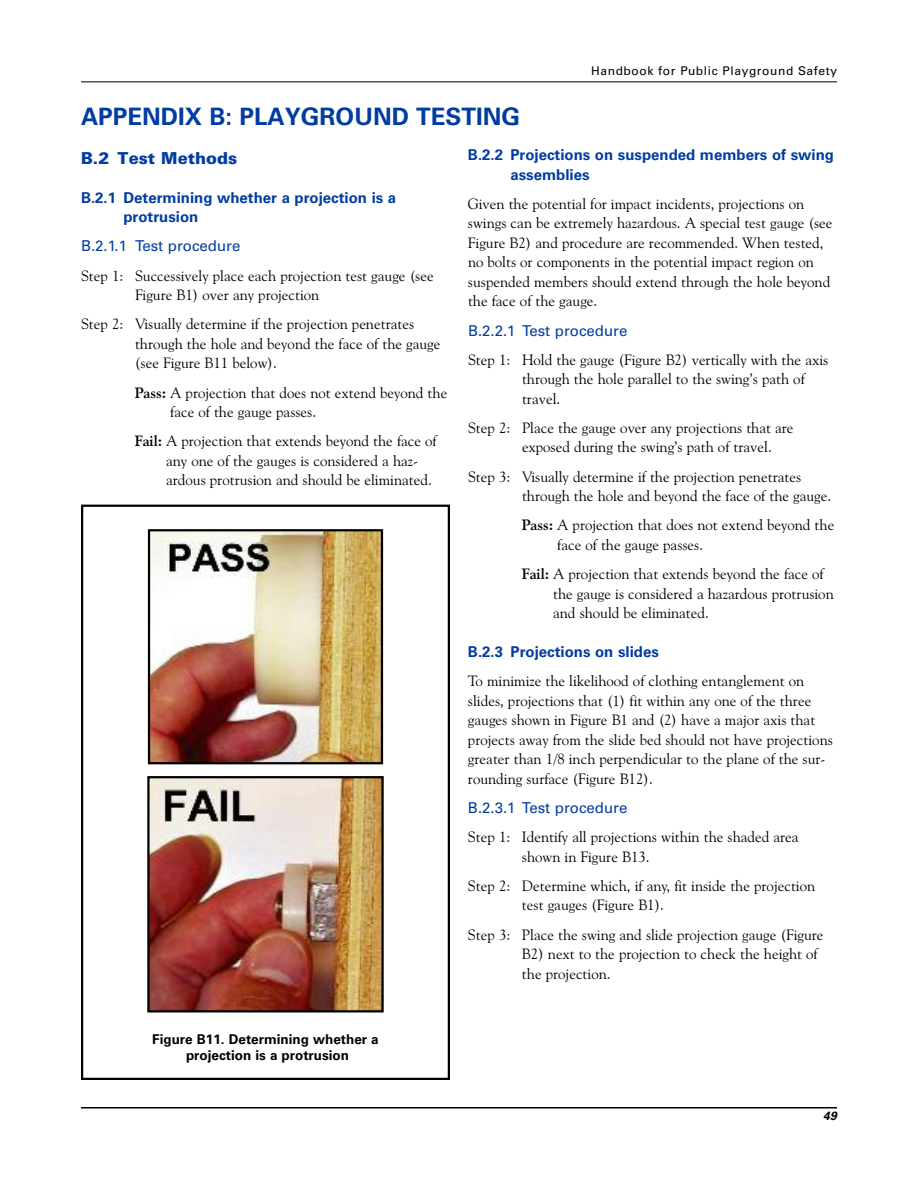
<style>
.page{position:relative;width:918px;height:1188px;background:#fff}
.page>*{position:absolute;margin:0;border:0;box-sizing:border-box;transform-origin:0 0}
.t1{font:700 24px "Univers LT Std";color:#003ca2}
.t2{font:900 16.5px "Univers LT Std";color:#003ca2}
.t3{font:15px/19.5px "Goudy Old Style BT";color:#000}
.t4{font:700 15px/19.5px "Univers LT Std";color:#003ca2}
.t5{font:15px "Univers LT Std";color:#003ca2}
.t6{font:700 13.5px/16.2px "Univers LT Std";color:#000;text-align:center}
.t7{font:12px "Univers LT Std";letter-spacing:.05em;color:#000}
.t8{font:italic 700 12px "Univers LT Std";color:#000}
.s1{font-weight:700}
</style>
<div class="page">
<hr style="left:81px;top:81px;width:756px;height:1px;background:#000">
<hr style="left:81px;top:1107px;width:756px;height:1px;background:#000">
<div style="left:81px;top:505px;width:369px;height:575px;border:2px solid #000"></div>
<img style="left:151px;top:532px;width:229px;height:229px">
<div style="left:148px;top:529px;width:235px;height:235px;border:2px solid #000"></div>
<img style="left:150px;top:779px;width:231px;height:230px">
<div style="left:147px;top:776px;width:237px;height:236px;border:2px solid #000"></div>
<h1 class="t1" style="left:81px;top:108px;width:441px">APPENDIX B: PLAYGROUND TESTING</h1>
<p class="t7" style="left:591px;top:67px;width:247px">Handbook for Public Playground Safety</p>
<p class="t2" style="left:81px;top:152px;width:158px">B.2 Test Methods</p>
<p class="t4" style="left:123px;top:189px;width:274px;text-indent:-42px">B.2.1 Determining whether a projection is a protrusion</p>
<p class="t5" style="left:81px;top:241px;width:161px">B.2.1.1 Test procedure</p>
<p class="t3" style="left:135px;top:267px;width:300px;text-indent:-54px">Step 1: Successively place each projection test gauge (see<br>Figure B1) over any projection</p>
<p class="t3" style="left:135px;top:316px;width:307px;text-indent:-54px">Step 2: Visually determine if the projection penetrates through the hole and beyond the face of the gauge (see Figure B11 below).</p>
<p class="t3" style="left:170px;top:384px;width:279px;text-indent:-35px"><span class="s1">Pass:</span> A projection that does not extend beyond the face of the gauge passes.</p>
<p class="t3" style="left:166px;top:433px;width:272px;text-indent:-31px"><span class="s1">Fail:</span> A projection that extends beyond the face of any one of the gauges is considered a haz&shy;ardous protrusion and should be eliminated.</p>
<p class="t6" style="left:152px;top:1032px;width:228px">Figure B11. Determining whether a projection is a protrusion</p>
<p class="t4" style="left:510px;top:146px;width:325px;text-indent:-42px">B.2.2 Projections on suspended members of swing assemblies</p>
<p class="t3" style="left:468px;top:195px;width:366px">Given the potential for impact incidents, projections on swings can be extremely hazardous. A special test gauge (see Figure B2) and procedure are recommended. When tested, no bolts or components in the potential impact region on suspended members should extend through the hole beyond the face of the gauge.</p>
<p class="t5" style="left:468px;top:325px;width:161px">B.2.2.1 Test procedure</p>
<p class="t3" style="left:522px;top:351px;width:308px;text-indent:-54px">Step 1: Hold the gauge (Figure B2) vertically with the axis through the hole parallel to the swing’s path of travel.</p>
<p class="t3" style="left:522px;top:419px;width:273px;text-indent:-54px">Step 2: Place the gauge over any projections that are exposed during the swing’s path of travel.</p>
<p class="t3" style="left:522px;top:468px;width:311px;text-indent:-54px">Step 3: Visually determine if the projection penetrates through the hole and beyond the face of the gauge.</p>
<p class="t3" style="left:557px;top:517px;width:279px;text-indent:-35px"><span class="s1">Pass:</span> A projection that does not extend beyond the face of the gauge passes.</p>
<p class="t3" style="left:553px;top:565px;width:282px;text-indent:-31px"><span class="s1">Fail:</span> A projection that extends beyond the face of the gauge is considered a hazardous protrusion and should be eliminated.</p>
<p class="t4" style="left:468px;top:643px;width:192px">B.2.3 Projections on slides</p>
<p class="t3" style="left:468px;top:673px;width:366px">To minimize the likelihood of clothing entanglement on slides, projections that (1) fit within any one of the three gauges shown in Figure B1 and (2) have a major axis that projects away from the slide bed should not have projections greater than 1/8 inch perpendicular to the plane of the sur&shy;rounding surface (Figure B12).</p>
<p class="t5" style="left:468px;top:802px;width:161px">B.2.3.1 Test procedure</p>
<p class="t3" style="left:522px;top:828px;width:278px;text-indent:-54px">Step 1: Identify all projections within the shaded area shown in Figure B13.</p>
<p class="t3" style="left:522px;top:877px;width:295px;text-indent:-54px">Step 2: Determine which, if any, fit inside the projection test gauges (Figure B1).</p>
<p class="t3" style="left:522px;top:926px;width:303px;text-indent:-54px">Step 3: Place the swing and slide projection gauge (Figure<br>B2) next to the projection to check the height of the projection.</p>
<p class="t8" style="left:823px;top:1112px;width:15px">49</p>
</div>
